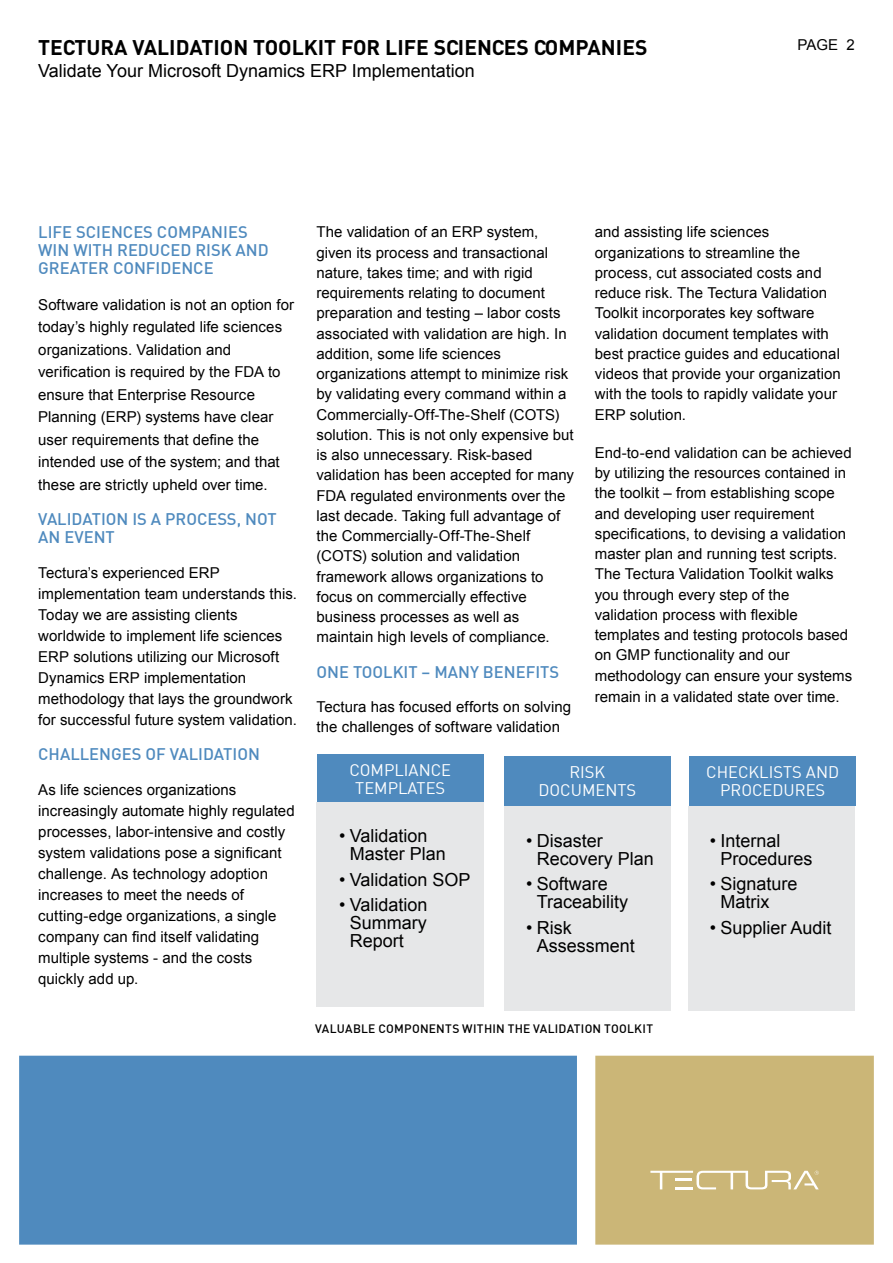
<style>
.page{position:relative;width:893px;height:1263px;background:#fff}
.page>*{position:absolute;margin:0;border:0;box-sizing:border-box;transform-origin:0 0}
.t1{font:700 21px "DIN";color:#000}
.t2{font:18px/18px "Arial";color:#000}
.t3{font:500 16.5px/18px "DIN";color:#4f8abe}
.t4{font:16.5px/18px "DIN";color:#fff}
.t5{font:15px/20.2px "Arial";letter-spacing:.005em;color:#000}
.t6{font:500 12px "DIN";letter-spacing:.015em;color:#000}
</style>
<div class="page">
<div style="left:19px;top:1056px;width:558px;height:188px;background:#4f8abe"></div>
<div style="left:595px;top:1056px;width:279px;height:188px;background:#cbb677"></div>
<svg style="left:650px;top:1171px;width:169px;height:18px"></svg>
<div style="left:317px;top:754px;width:167px;height:50px;background:#4f8abe"></div>
<div style="left:689px;top:756px;width:167px;height:50px;background:#4f8abe"></div>
<div style="left:504px;top:756px;width:167px;height:50px;background:#4f8abe"></div>
<div style="left:317px;top:802px;width:167px;height:204px;background:#e6e7e8"></div>
<div style="left:504px;top:807px;width:167px;height:204px;background:#e6e7e8"></div>
<div style="left:687px;top:807px;width:167px;height:204px;background:#e6e7e8"></div>
<h1 class="t1" style="left:38px;top:34px;width:611px">TECTURA VALIDATION TOOLKIT FOR LIFE SCIENCES COMPANIES</h1>
<p class="t5" style="left:797px;top:34px;width:59px">PAGE 2</p>
<p class="t2" style="left:38px;top:62px;width:438px">Validate Your Microsoft Dynamics ERP Implementation</p>
<p class="t3" style="left:38px;top:223px;width:232px">LIFE SCIENCES COMPANIES<br>WIN WITH REDUCED RISK AND<br>GREATER CONFIDENCE</p>
<p class="t5" style="left:38px;top:294px;width:257px;line-height:22.5px">Software validation is not an option for today’s highly regulated life sciences organizations. Validation and verification is required by the FDA to ensure that Enterprise Resource Planning (ERP) systems have clear user requirements that define the intended use of the system; and that these are strictly upheld over time.</p>
<p class="t3" style="left:38px;top:510px;width:240px">VALIDATION IS A PROCESS, NOT<br>AN EVENT</p>
<p class="t5" style="left:38px;top:562px;width:260px;line-height:21px">Tectura’s experienced ERP implementation team understands this.<br>Today we are assisting clients worldwide to implement life sciences ERP solutions utilizing our Microsoft Dynamics ERP implementation methodology that lays the groundwork for successful future system validation.</p>
<p class="t3" style="left:38px;top:745px;width:223px">CHALLENGES OF VALIDATION</p>
<p class="t5" style="left:38px;top:779px;width:258px;line-height:21px">As life sciences organizations increasingly automate highly regulated processes, labor-intensive and costly system validations pose a significant challenge. As technology adoption increases to meet the needs of cutting-edge organizations, a single company can find itself validating multiple systems - and the costs quickly add up.</p>
<p class="t5" style="left:317px;top:222px;width:259px">The validation of an ERP system, given its process and transactional nature, takes time; and with rigid requirements relating to document preparation and testing – labor costs associated with validation are high. In addition, some life sciences organizations attempt to minimize risk by validating every command within a Commercially-Off-The-Shelf (COTS) solution. This is not only expensive but is also unnecessary. Risk-based validation has been accepted for many FDA regulated environments over the last decade. Taking full advantage of the Commercially-Off-The-Shelf (COTS) solution and validation framework allows organizations to focus on commercially effective business processes as well as maintain high levels of compliance.</p>
<p class="t3" style="left:317px;top:662px;width:243px">ONE TOOLKIT – MANY BENEFITS</p>
<p class="t5" style="left:317px;top:697px;width:256px">Tectura has focused efforts on solving the challenges of software validation</p>
<p class="t5" style="left:595px;top:222px;width:248px">and assisting life sciences organizations to streamline the process, cut associated costs and reduce risk. The Tectura Validation Toolkit incorporates key software validation document templates with best practice guides and educational videos that provide your organization with the tools to rapidly validate your ERP solution.</p>
<p class="t5" style="left:595px;top:443px;width:259px">End-to-end validation can be achieved by utilizing the resources contained in the toolkit – from establishing scope and developing user requirement specifications, to devising a validation master plan and running test scripts.<br>The Tectura Validation Toolkit walks you through every step of the validation process with flexible templates and testing protocols based on GMP functionality and our methodology can ensure your systems remain in a validated state over time.</p>
<p class="t4" style="left:349px;top:761px;width:103px;text-align:center">COMPLIANCE<br>TEMPLATES</p>
<p class="t4" style="left:720px;top:762px;width:121px;text-indent:-14px">CHECKLISTS AN D<br>PROCEDURES</p>
<p class="t4" style="left:538px;top:762px;width:68px;text-indent:31px">RISK<br>DOCUMEN</p>
<p class="t4" style="left:617px;top:780px;width:19px">TS</p>
<p class="t2" style="left:350px;top:827px;width:98px;text-indent:-11px">• Validation<br>Master Plan</p>
<p class="t2" style="left:339px;top:871px;width:133px">• Validation SOP</p>
<p class="t2" style="left:350px;top:896px;width:79px;text-align:justify;text-indent:-11px">• Validation Summary Report</p>
<p class="t2" style="left:537px;top:831px;width:119px;text-indent:-11px">• Disaster<br>Recovery Plan</p>
<p class="t2" style="left:537px;top:875px;width:93px;text-indent:-11px">• Software<br>Traceability</p>
<p class="t2" style="left:537px;top:919px;width:100px;text-indent:-11px">• Risk<br>Assessment</p>
<p class="t6" style="left:315px;top:1021px;width:339px">VALUABLE COMPONENTS WITHIN THE VALIDATION TOOLKIT</p>
<p class="t2" style="left:720px;top:831px;width:94px;text-indent:-11px">• Internal<br>Procedures</p>
<p class="t2" style="left:720px;top:875px;width:79px;text-indent:-11px">• Signature<br>Matrix</p>
<p class="t2" style="left:710px;top:919px;width:123px">• Supplier Audit</p>
</div>
